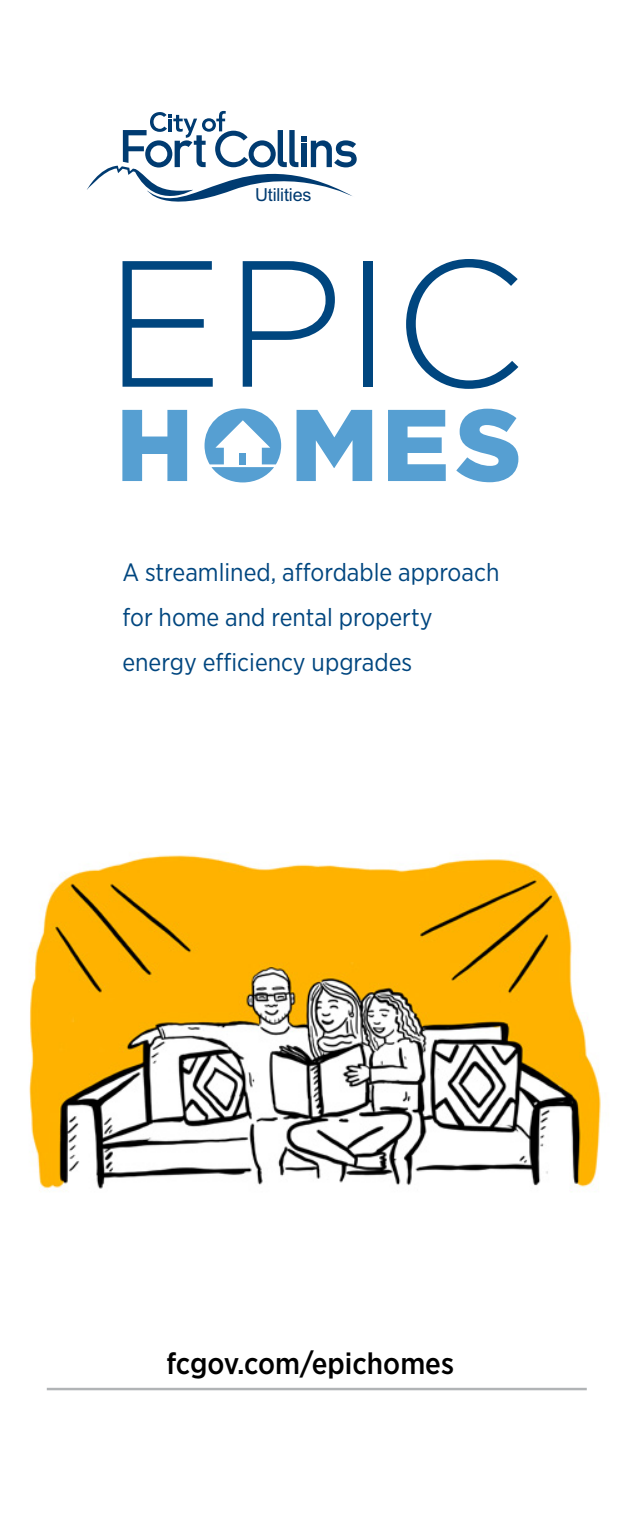
<style>
.page{position:relative;width:630px;height:1530px;background:#fff}
.page>*{position:absolute;margin:0;border:0;box-sizing:border-box;transform-origin:0 0}
.t1{font:500 30px "Gotham Narrow";color:#000}
.t2{font:25px/45px "Gotham Narrow";color:#00467f}
.t3{font:18px "Arial";letter-spacing:-.01em;color:#003b71}
</style>
<div class="page">
<svg style="left:87px;top:111px;width:270px;height:91px"></svg>
<svg style="left:123px;top:261px;width:90px;height:126px"></svg>
<svg style="left:243px;top:261px;width:92px;height:126px"></svg>
<div style="left:364px;top:261px;width:9px;height:126px;background:#00467f"></div>
<svg style="left:406px;top:259px;width:112px;height:130px"></svg>
<svg style="left:122px;top:410px;width:65px;height:71px"></svg>
<svg style="left:297px;top:410px;width:75px;height:71px"></svg>
<svg style="left:388px;top:410px;width:58px;height:71px"></svg>
<svg style="left:456px;top:409px;width:62px;height:73px"></svg>
<svg style="left:205px;top:408px;width:76px;height:74px"></svg>
<img style="left:29px;top:855px;width:572px;height:337px">
<hr style="left:47px;top:1388px;width:540px;height:2px;background:#b1b4b6">
<p class="t3" style="left:255px;top:183px;width:58px">Utilities</p>
<p class="t2" style="left:122px;top:549px;width:379px">A streamlined, affordable approach for home and rental property energy efficiency upgrades</p>
<p class="t1" style="left:166px;top:1344px;width:289px">fcgov.com/epichomes</p>
</div>
